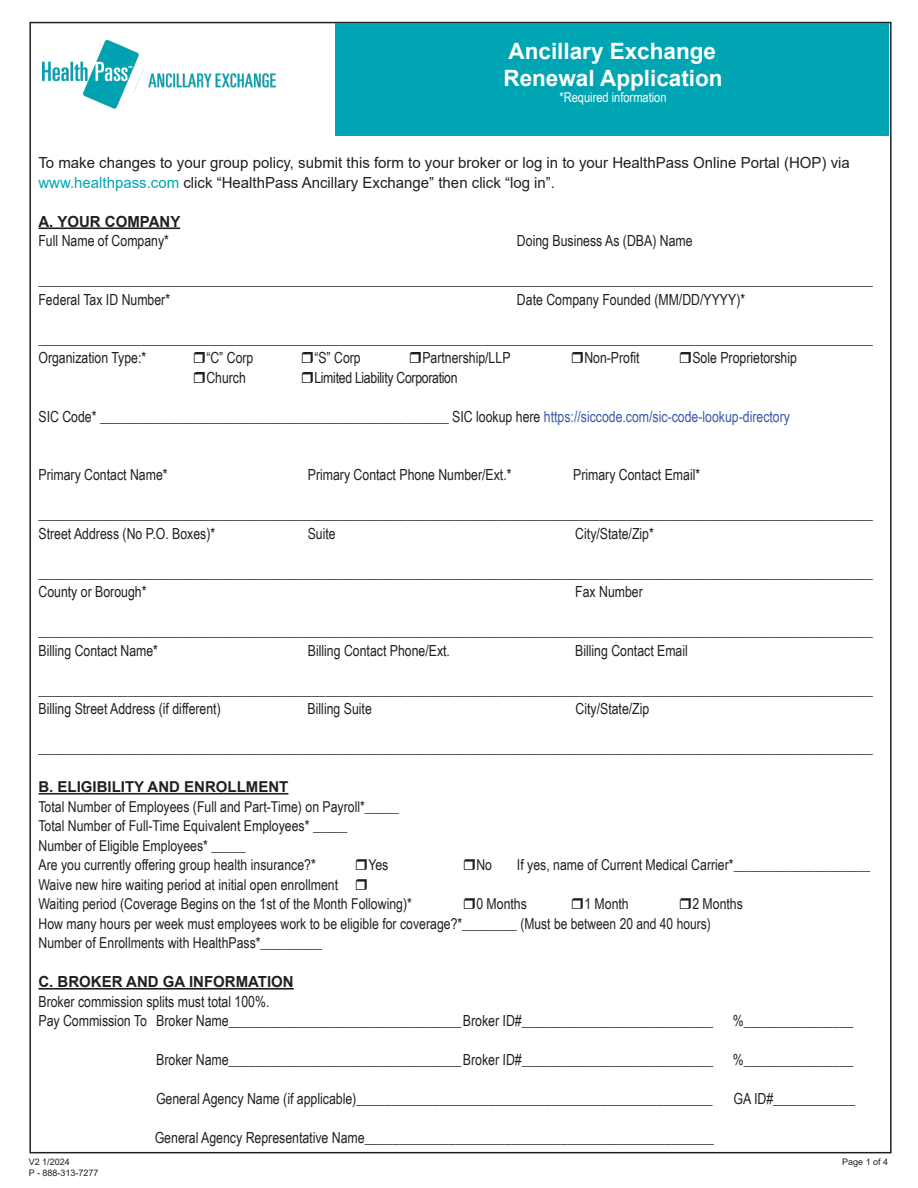
<style>
.page{position:relative;width:918px;height:1188px;background:#fff}
.page>*{position:absolute;margin:0;border:0;box-sizing:border-box;transform-origin:0 0}
.t1{font:700 22.5px "Arial";color:#fff}
.t2{font:15.3px/19.5px "Arial Narrow";color:#231f20}
.t3{font:15.3px "Arial";color:#231f20}
.t4{font:15.3px "Arial Narrow";letter-spacing:-.02em;color:#231f20}
.t5{font:700 15.3px "Arial";color:#231f20}
.t6{font:15px/19.5px "Arial Narrow";color:#231f20}
.t7{font:700 15px "Arial";color:#231f20}
.t8{font:13.5px "Arial Narrow";color:#fff}
.t9{font:9px "Arial";color:#231f20}
.s1{color:#00a5b4}
.s2{font-family:"Arial";font-weight:700}
.s3{color:#3a59a7}
</style>
<div class="page">
<hr style="left:38px;top:227px;width:142px;height:2px;background:#231f20">
<hr style="left:38px;top:793px;width:250px;height:2px;background:#231f20">
<hr style="left:38px;top:988px;width:256px;height:2px;background:#231f20">
<img style="left:42px;top:39px;width:234px;height:70px">
<div style="left:336px;top:23px;width:553px;height:113px;background:#00a5b4"></div>
<p class="t1" style="left:509px;top:35px;width:209px">Ancillary Exchange</p>
<p class="t1" style="left:503px;top:62px;width:221px">Renewal Application</p>
<p class="t8" style="left:560px;top:88px;width:109px">*Required information</p>
<p class="t3" style="left:38px;top:152px;width:813px">To make changes to your group policy, submit this form to your broker or log in to your HealthPass Online Portal (HOP) via</p>
<p class="t3" style="left:38px;top:172px;width:518px"><span class="s1">www.healthpass.com</span> click “HealthPass Ancillary Exchange” then click “log in”.</p>
<p class="t2" style="left:38px;top:211px;width:143px"><span class="s2">A. YOUR COMPANY<br></span>Full Name of Company*</p>
<p class="t2" style="left:517px;top:230px;width:177px">Doing Business As (DBA) Name</p>
<p class="t2" style="left:38px;top:269px;width:836px">__________________________________________________________________________________________________________________________</p>
<p class="t2" style="left:38px;top:289px;width:133px">Federal Tax ID Number*</p>
<p class="t2" style="left:517px;top:289px;width:230px">Date Company Founded (MM/DD/YYYY)*</p>
<p class="t2" style="left:38px;top:328px;width:836px">__________________________________________________________________________________________________________________________</p>
<p class="t2" style="left:38px;top:347px;width:109px">Organization Type:*</p>
<p class="t2" style="left:206px;top:347px;width:49px">“C” Corp</p>
<p class="t2" style="left:314px;top:347px;width:48px">“S” Corp</p>
<p class="t2" style="left:422px;top:347px;width:90px">Partnership/LLP</p>
<p class="t2" style="left:584px;top:347px;width:57px">Non-Profit</p>
<p class="t2" style="left:692px;top:347px;width:106px">Sole Proprietorship</p>
<p class="t2" style="left:206px;top:367px;width:41px">Church</p>
<p class="t4" style="left:314px;top:366px;width:145px">Limited Liability Corporation</p>
<p class="t2" style="left:38px;top:406px;width:753px">SIC Code* ___________________________________________________ SIC lookup here <span class="s3">https://siccode.com/sic-code-lookup-directory</span></p>
<p class="t2" style="left:38px;top:464px;width:131px">Primary Contact Name*</p>
<p class="t2" style="left:308px;top:464px;width:205px">Primary Contact Phone Number/Ext.*</p>
<p class="t2" style="left:573px;top:464px;width:129px">Primary Contact Email*</p>
<p class="t2" style="left:38px;top:503px;width:836px">__________________________________________________________________________________________________________________________</p>
<p class="t2" style="left:38px;top:523px;width:178px">Street Address (No P.O. Boxes)*</p>
<p class="t2" style="left:308px;top:523px;width:30px">Suite</p>
<p class="t2" style="left:575px;top:523px;width:80px">City/State/Zip*</p>
<p class="t2" style="left:38px;top:562px;width:836px">__________________________________________________________________________________________________________________________</p>
<p class="t2" style="left:38px;top:581px;width:110px">County or Borough*</p>
<p class="t2" style="left:575px;top:581px;width:69px">Fax Number</p>
<p class="t2" style="left:38px;top:620px;width:836px">__________________________________________________________________________________________________________________________</p>
<p class="t2" style="left:38px;top:640px;width:121px">Billing Contact Name*</p>
<p class="t2" style="left:308px;top:640px;width:144px">Billing Contact Phone/Ext.</p>
<p class="t2" style="left:575px;top:640px;width:114px">Billing Contact Email</p>
<p class="t2" style="left:38px;top:679px;width:836px">__________________________________________________________________________________________________________________________<br>Billing Street Address (if different)</p>
<p class="t2" style="left:308px;top:698px;width:66px">Billing Suite</p>
<p class="t2" style="left:576px;top:698px;width:75px">City/State/Zip</p>
<p class="t2" style="left:38px;top:737px;width:836px">__________________________________________________________________________________________________________________________</p>
<p class="t7" style="left:38px;top:776px;width:251px">B. ELIGIBILITY AND ENROLLMENT</p>
<p class="t6" style="left:38px;top:796px;width:362px">Total Number of Employees (Full and Part-Time) on Payroll*_____</p>
<p class="t6" style="left:38px;top:816px;width:310px">Total Number of Full-Time Equivalent Employees* _____</p>
<p class="t6" style="left:38px;top:835px;width:209px">Number of Eligible Employees* _____</p>
<p class="t6" style="left:38px;top:855px;width:279px">Are you currently offering group health insurance?*</p>
<p class="t6" style="left:368px;top:855px;width:22px">Yes</p>
<p class="t6" style="left:476px;top:855px;width:17px">No</p>
<p class="t6" style="left:517px;top:855px;width:355px">If yes, name of Current Medical Carrier*____________________</p>
<p class="t6" style="left:38px;top:874px;width:301px">Waive new hire waiting period at initial open enrollment</p>
<p class="t6" style="left:38px;top:894px;width:375px">Waiting period (Coverage Begins on the 1st of the Month Following)*</p>
<p class="t6" style="left:476px;top:894px;width:52px">0 Months</p>
<p class="t6" style="left:584px;top:894px;width:46px">1 Month</p>
<p class="t6" style="left:692px;top:894px;width:52px">2 Months</p>
<p class="t6" style="left:38px;top:913px;width:674px">How many hours per week must employees work to be eligible for coverage?*________ (Must be between 20 and 40 hours)<br>Number of Enrollments with HealthPass*_________</p>
<p class="t5" style="left:38px;top:971px;width:257px">C. BROKER AND GA INFORMATION</p>
<p class="t2" style="left:38px;top:991px;width:676px">Broker commission splits must total 100%.<br>Pay Commission To Broker Name__________________________________Broker ID#____________________________</p>
<p class="t2" style="left:733px;top:1010px;width:122px">%________________</p>
<p class="t2" style="left:156px;top:1049px;width:559px">Broker Name__________________________________Broker ID#____________________________</p>
<p class="t2" style="left:733px;top:1049px;width:122px">%________________</p>
<p class="t2" style="left:156px;top:1088px;width:558px">General Agency Name (if applicable)___________________________________________________</p>
<p class="t2" style="left:734px;top:1088px;width:123px">GA ID#____________</p>
<p class="t2" style="left:155px;top:1127px;width:561px">General Agency Representative Name__________________________________________________</p>
<p class="t9" style="left:29px;top:1156px;width:43px">V2 1/2024</p>
<p class="t9" style="left:842px;top:1156px;width:48px">Page 1 of 4</p>
<p class="t9" style="left:29px;top:1167px;width:71px">P - 888-313-7277</p>
</div>
